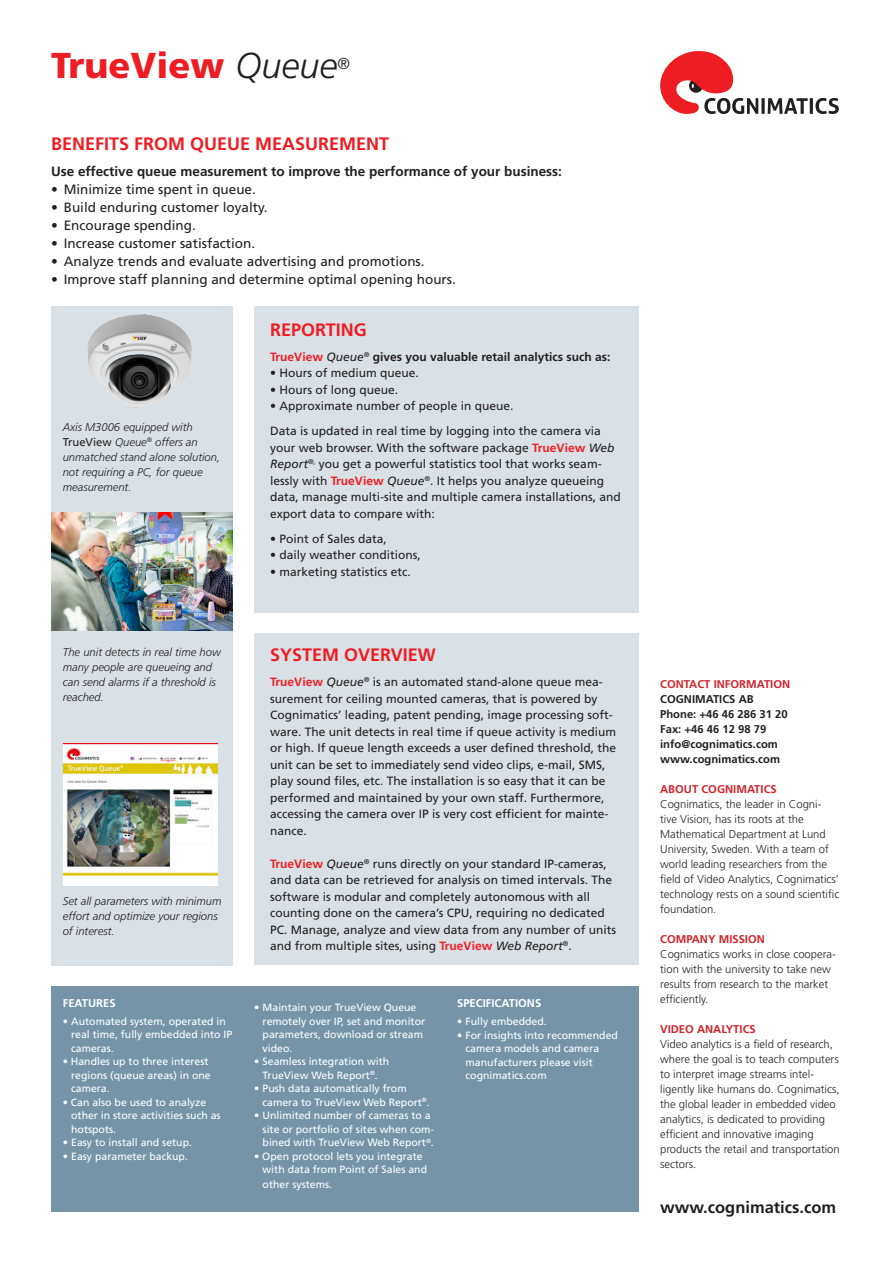
<style>
.page{position:relative;width:893px;height:1263px;background:#fff}
.page>*{position:absolute;margin:0;border:0;box-sizing:border-box;transform-origin:0 0}
.t1{font:900 36px "Frutiger LT Std";color:#ee1d23}
.rubrik_röd_Frut_bold{font:700 18px "Frutiger LT Std";color:#ee1d23}
.t2{font:700 16.5px "Frutiger LT Std";color:#231f20}
.t3{font:300 15.75px "Frutiger LT Std";color:#231f20}
.Ingress_frut_roman_9{font:13.5px "Frutiger LT Std";color:#231f20}
.Ingress_bold_frut_bo{font:700 13.5px "Frutiger LT Std";color:#231f20}
.Frut_roman_8_11{font:12px/16.5px "Frutiger LT Std";color:#231f20}
.Frut_roman_8_11-2{font:700 12px "Frutiger LT Std";color:#231f20}
.Frut_light_7_5_10{font:300 11.25px/15px "Frutiger LT Std";color:#231f20}
.bildtext_frut_light{font:italic 300 11.25px/15px "Frutiger LT Std";color:#231f20}
.Frut_bold_7_5_10{font:700 11.25px "Frutiger LT Std";color:#231f20}
.Rubrik_röd2_frut_bol{font:700 11.25px "Frutiger LT Std";color:#d1232a}
.t4{font:700 11.25px "Frutiger LT Std";color:#fff}
.Frut_roman_8_9_vit{font:10.5px/13.5px "Frutiger LT Std";color:#fff}
.s1{font-weight:300;font-style:italic;color:#231f20}
.s2{color:#ee1d23}
.s3{font-weight:400;font-style:italic}
.s4{font-weight:700;color:#ee1d23}
.s5{font-style:italic}
.s6{font-weight:400;font-style:normal}
</style>
<div class="page">
<div style="left:51px;top:306px;width:182px;height:659px;background:#dae1e6"></div>
<div style="left:254px;top:306px;width:385px;height:306px;background:#dae1e6"></div>
<div style="left:254px;top:634px;width:385px;height:331px;background:#dae1e6"></div>
<div style="left:51px;top:987px;width:588px;height:225px;background:#7595a7"></div>
<img style="left:51px;top:512px;width:182px;height:118px">
<img style="left:63px;top:744px;width:155px;height:141px">
<svg style="left:660px;top:51px;width:179px;height:63px"></svg>
<img style="left:87px;top:314px;width:56px;height:70px">
<p class="t1" style="left:51px;top:44px;width:288px">TrueView <span class="s1">Queue</span></p>
<p class="t3" style="left:337px;top:55px;width:14px">®</p>
<p class="rubrik_röd_Frut_bold" style="left:51px;top:133px;width:340px">BENEFITS FROM QUEUE MEASUREMENT</p>
<p class="Ingress_bold_frut_bo" style="left:51px;top:164px;width:512px">Use effective queue measurement to improve the performance of your business:</p>
<p class="Ingress_frut_roman_9" style="left:51px;top:182px;width:206px">• Minimize time spent in queue.</p>
<p class="Ingress_frut_roman_9" style="left:51px;top:200px;width:218px">• Build enduring customer loyalty.</p>
<p class="Ingress_frut_roman_9" style="left:51px;top:218px;width:146px">• Encourage spending.</p>
<p class="Ingress_frut_roman_9" style="left:51px;top:236px;width:206px">• Increase customer satisfaction.</p>
<p class="Ingress_frut_roman_9" style="left:51px;top:254px;width:375px">• Analyze trends and evaluate advertising and promotions.</p>
<p class="Ingress_frut_roman_9" style="left:51px;top:272px;width:406px">• Improve staff planning and determine optimal opening hours.</p>
<p class="rubrik_röd_Frut_bold" style="left:270px;top:319px;width:98px">REPORTING</p>
<p class="Frut_roman_8_11-2" style="left:270px;top:350px;width:342px"><span class="s2">TrueView</span> <span class="s3">Queue</span><sup>®</sup> gives you valuable retail analytics such as:</p>
<p class="Frut_roman_8_11" style="left:270px;top:365px;width:150px">• Hours of medium queue.</p>
<p class="Frut_roman_8_11" style="left:270px;top:382px;width:130px">• Hours of long queue.</p>
<p class="Frut_roman_8_11" style="left:270px;top:398px;width:245px">• Approximate number of people in queue.</p>
<p class="Frut_roman_8_11" style="left:270px;top:423px;width:352px">Data is updated in real time by logging into the camera via your web browser. With the software package <span class="s4">TrueView</span> <span class="s5">Web Report</span><sup>®,</sup> you get a powerful statistics tool that works seam&shy;lessly with <span class="s4">TrueView</span> <span class="s5">Queue</span><sup>®</sup>. It helps you analyze queueing data, manage multi-site and multiple camera installations, and export data to compare with:</p>
<p class="Frut_roman_8_11" style="left:270px;top:531px;width:118px">• Point of Sales data,</p>
<p class="Frut_roman_8_11" style="left:270px;top:547px;width:152px">• daily weather conditions,</p>
<p class="Frut_roman_8_11" style="left:270px;top:564px;width:142px">• marketing statistics etc.</p>
<p class="bildtext_frut_light" style="left:63px;top:419px;width:159px">Axis M3006 equipped with<br><span class="s6">TrueView</span> Queue<sup>®</sup> offers an unmatched stand alone solution, not requiring a PC, for queue measurement.</p>
<p class="bildtext_frut_light" style="left:63px;top:644px;width:160px">The unit detects in real time how many people are queueing and can send alarms if a threshold is reached.</p>
<p class="bildtext_frut_light" style="left:63px;top:894px;width:160px">Set all parameters with minimum effort and optimize your regions of interest.</p>
<p class="t4" style="left:63px;top:997px;width:54px">FEATURES</p>
<p class="Frut_roman_8_9_vit" style="left:71px;top:1014px;width:163px;text-indent:-9px">• Automated system, operated in real time, fully embedded into IP cameras.</p>
<p class="Frut_roman_8_9_vit" style="left:71px;top:1055px;width:141px;text-indent:-9px">• Handles up to three interest regions (queue areas) in one camera.</p>
<p class="Frut_roman_8_9_vit" style="left:71px;top:1095px;width:151px;text-indent:-9px">• Can also be used to analyze other in store activities such as hotspots.</p>
<p class="Frut_roman_8_9_vit" style="left:63px;top:1136px;width:131px">• Easy to install and setup.</p>
<p class="Frut_roman_8_9_vit" style="left:63px;top:1149px;width:127px">• Easy parameter backup.</p>
<p class="rubrik_röd_Frut_bold" style="left:270px;top:644px;width:167px">SYSTEM OVERVIEW</p>
<p class="Frut_roman_8_11" style="left:270px;top:674px;width:348px"><span class="s4">TrueView</span> <span class="s5">Queue</span><sup>®</sup> is an automated stand-alone queue mea&shy;surement for ceiling mounted cameras, that is powered by Cognimatics’ leading, patent pending, image processing soft&shy;ware. The unit detects in real time if queue activity is medium or high. If queue length exceeds a user defined threshold, the unit can be set to immediately send video clips, e-mail, SMS, play sound files, etc. The installation is so easy that it can be performed and maintained by your own staff. Furthermore, accessing the camera over IP is very cost efficient for mainte&shy;nance.</p>
<p class="Frut_roman_8_11" style="left:270px;top:855px;width:348px"><span class="s4">TrueView</span> <span class="s5">Queue</span><sup>®</sup> runs directly on your standard IP-cameras, and data can be retrieved for analysis on timed intervals. The software is modular and completely autonomous with all counting done on the camera’s CPU, requiring no dedicated PC. Manage, analyze and view data from any number of units and from multiple sites, using <span class="s4">TrueView</span> <span class="s5">Web Report</span><sup>®</sup>.</p>
<p class="Frut_roman_8_9_vit" style="left:263px;top:1001px;width:164px;text-indent:-9px">• Maintain your TrueView Queue remotely over IP, set and monitor parameters, download or stream video.</p>
<p class="Frut_roman_8_9_vit" style="left:254px;top:1055px;width:137px;text-align:center">• Seamless integration with<br>TrueView Web Report<sup>®</sup>.</p>
<p class="Frut_roman_8_9_vit" style="left:263px;top:1082px;width:169px;text-indent:-9px">• Push data automatically from camera to TrueView Web Report<sup>®</sup>.</p>
<p class="Frut_roman_8_9_vit" style="left:263px;top:1109px;width:173px;text-indent:-9px">• Unlimited number of cameras to a site or portfolio of sites when com&shy;bined with TrueView Web Report<sup>®</sup>.</p>
<p class="Frut_roman_8_9_vit" style="left:263px;top:1149px;width:166px;text-indent:-9px">• Open protocol lets you integrate with data from Point of Sales and</p>
<p class="Frut_roman_8_9_vit" style="left:263px;top:1178px;width:71px">other systems.</p>
<p class="t4" style="left:457px;top:997px;width:86px">SPECIFICATIONS</p>
<p class="Frut_roman_8_9_vit" style="left:457px;top:1015px;width:91px">• Fully embedded.</p>
<p class="Frut_roman_8_9_vit" style="left:466px;top:1028px;width:154px;text-indent:-9px">• For insights into recommended camera models and camera manufacturers please visit cognimatics.com</p>
<p class="Rubrik_röd2_frut_bol" style="left:660px;top:677px;width:132px">CONTACT INFORMATION</p>
<p class="Frut_bold_7_5_10" style="left:660px;top:692px;width:95px">COGNIMATICS AB</p>
<p class="Frut_bold_7_5_10" style="left:660px;top:707px;width:129px">Phone: +46 46 286 31 20</p>
<p class="Frut_bold_7_5_10" style="left:660px;top:722px;width:108px">Fax: +46 46 12 98 79</p>
<p class="Frut_bold_7_5_10" style="left:660px;top:737px;width:119px">info@cognimatics.com</p>
<p class="Frut_bold_7_5_10" style="left:660px;top:752px;width:122px">www.cognimatics.com</p>
<p class="Rubrik_röd2_frut_bol" style="left:660px;top:782px;width:118px">ABOUT COGNIMATICS</p>
<p class="Frut_light_7_5_10" style="left:660px;top:796px;width:181px">Cognimatics, the leader in Cogni&shy;tive Vision, has its roots at the<br>Mathematical Department at Lund<br>University, Sweden. With a team of world leading researchers from the field of Video Analytics, Cognimatics’ technology rests on a sound scientific foundation.</p>
<p class="Rubrik_röd2_frut_bol" style="left:660px;top:932px;width:106px">COMPANY MISSION</p>
<p class="Frut_light_7_5_10" style="left:660px;top:946px;width:177px">Cognimatics works in close coopera&shy;tion with the university to take new results from research to the market efficiently.</p>
<p class="Rubrik_röd2_frut_bol" style="left:660px;top:1022px;width:97px">VIDEO ANALYTICS</p>
<p class="Frut_light_7_5_10" style="left:660px;top:1036px;width:181px">Video analytics is a field of research, where the goal is to teach computers to interpret image streams intel&shy;ligently like humans do. Cognimatics, the global leader in embedded video analytics, is dedicated to providing efficient and innovative imaging products the retail and transportation sectors.</p>
<p class="t2" style="left:660px;top:1197px;width:178px">www.cognimatics.com</p>
</div>
